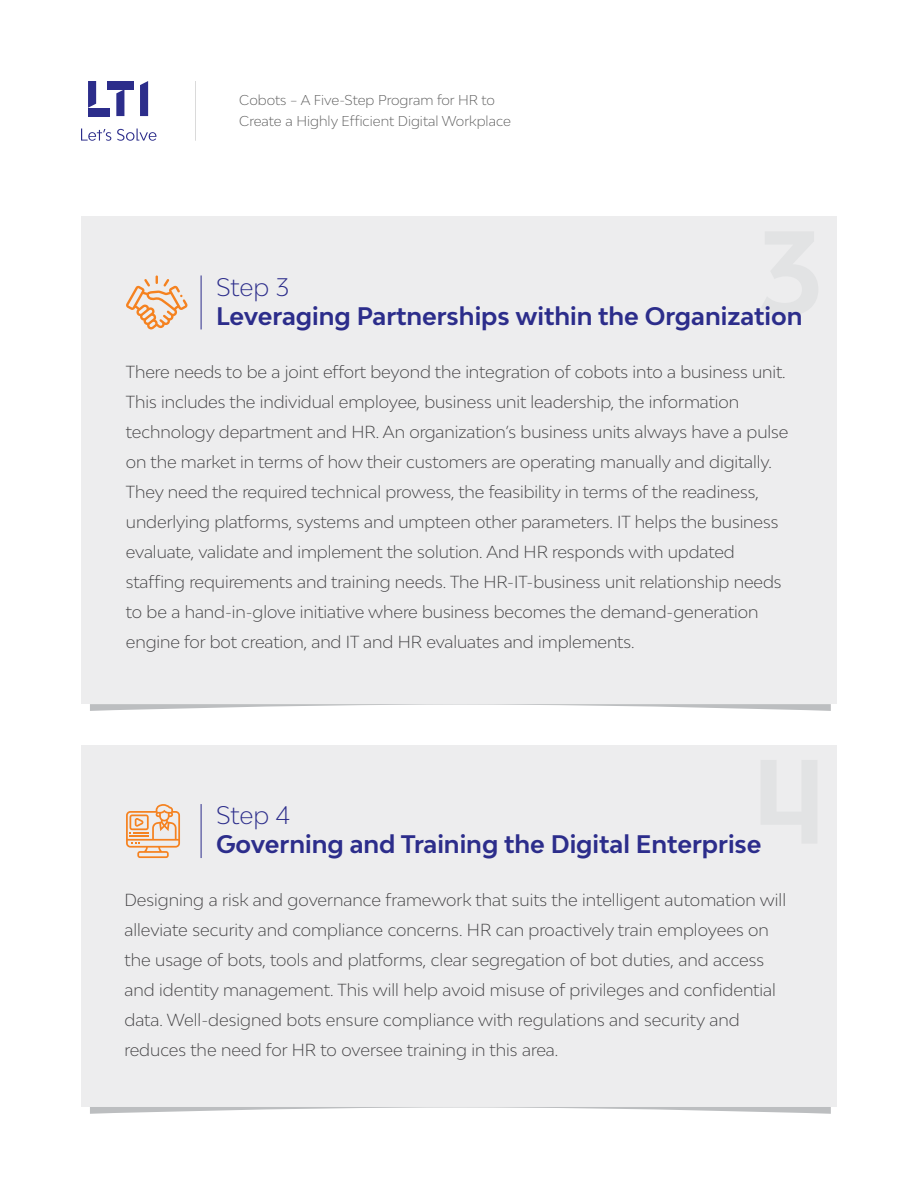
<style>
.page{position:relative;width:918px;height:1188px;background:#fff}
.page>*{position:absolute;margin:0;border:0;box-sizing:border-box;transform-origin:0 0}
.t1{font:700 24px "Bw Modelica";color:#2c2d8b}
.t2{font:300 24px "Bw Modelica";color:#2c2d8b}
.t3{font:300 16.5px/30px "Bw Modelica";letter-spacing:-.005em;color:#414042}
.t4{font:300 13.5px/21px "Bw Modelica";color:#5c5c5c}
</style>
<div class="page">
<hr style="left:195px;top:81px;width:1px;height:60px;background:#000">
<svg style="left:88px;top:81px;width:8px;height:27px"></svg>
<div style="left:88px;top:108px;width:21px;height:8px;background:#2c2d8b"></div>
<div style="left:107px;top:81px;width:26px;height:8px;background:#2c2d8b"></div>
<svg style="left:116px;top:89px;width:8px;height:27px"></svg>
<svg style="left:140px;top:81px;width:8px;height:35px"></svg>
<svg style="left:81px;top:129px;width:75px;height:12px"></svg>
<div style="left:81px;top:217px;width:756px;height:487px;background:#ededee"></div>
<svg style="left:90px;top:704px;width:741px;height:7px"></svg>
<hr style="left:201px;top:275px;width:1px;height:54px;background:#2c2d8b">
<svg style="left:126px;top:275px;width:62px;height:54px"></svg>
<div style="left:81px;top:745px;width:756px;height:362px;background:#ededee"></div>
<svg style="left:90px;top:1107px;width:741px;height:7px"></svg>
<hr style="left:201px;top:804px;width:1px;height:54px;background:#2c2d8b">
<svg style="left:126px;top:804px;width:54px;height:54px"></svg>
<p class="t4" style="left:239px;top:89px;width:273px">Cobots – A Five-Step Program for HR to<br>Create a Highly Efficient Digital Workplace</p>
<h1 class="t2" style="left:216px;top:271px;width:75px">Step 3</h1>
<h1 class="t1" style="left:216px;top:300px;width:588px">Leveraging Partnerships within the Organization</h1>
<p class="t3" style="left:126px;top:356px;width:664px">There needs to be a joint effort beyond the integration of cobots into a business unit.<br>This includes the individual employee, business unit leadership, the information technology department and HR. An organization’s business units always have a pulse on the market in terms of how their customers are operating manually and digitally.<br>They need the required technical prowess, the feasibility in terms of the readiness, underlying platforms, systems and umpteen other parameters. IT helps the business evaluate, validate and implement the solution. And HR responds with updated staffing requirements and training needs. The HR-IT-business unit relationship needs to be a hand-in-glove initiative where business becomes the demand-generation engine for bot creation, and IT and HR evaluates and implements.</p>
<h1 class="t2" style="left:216px;top:800px;width:76px">Step 4</h1>
<h1 class="t1" style="left:216px;top:829px;width:547px">Governing and Training the Digital Enterprise</h1>
<p class="t3" style="left:124px;top:885px;width:663px">Designing a risk and governance framework that suits the intelligent automation will alleviate security and compliance concerns. HR can proactively train employees on the usage of bots, tools and platforms, clear segregation of bot duties, and access and identity management. This will help avoid misuse of privileges and confidential data. Well-designed bots ensure compliance with regulations and security and reduces the need for HR to oversee training in this area.</p>
</div>
